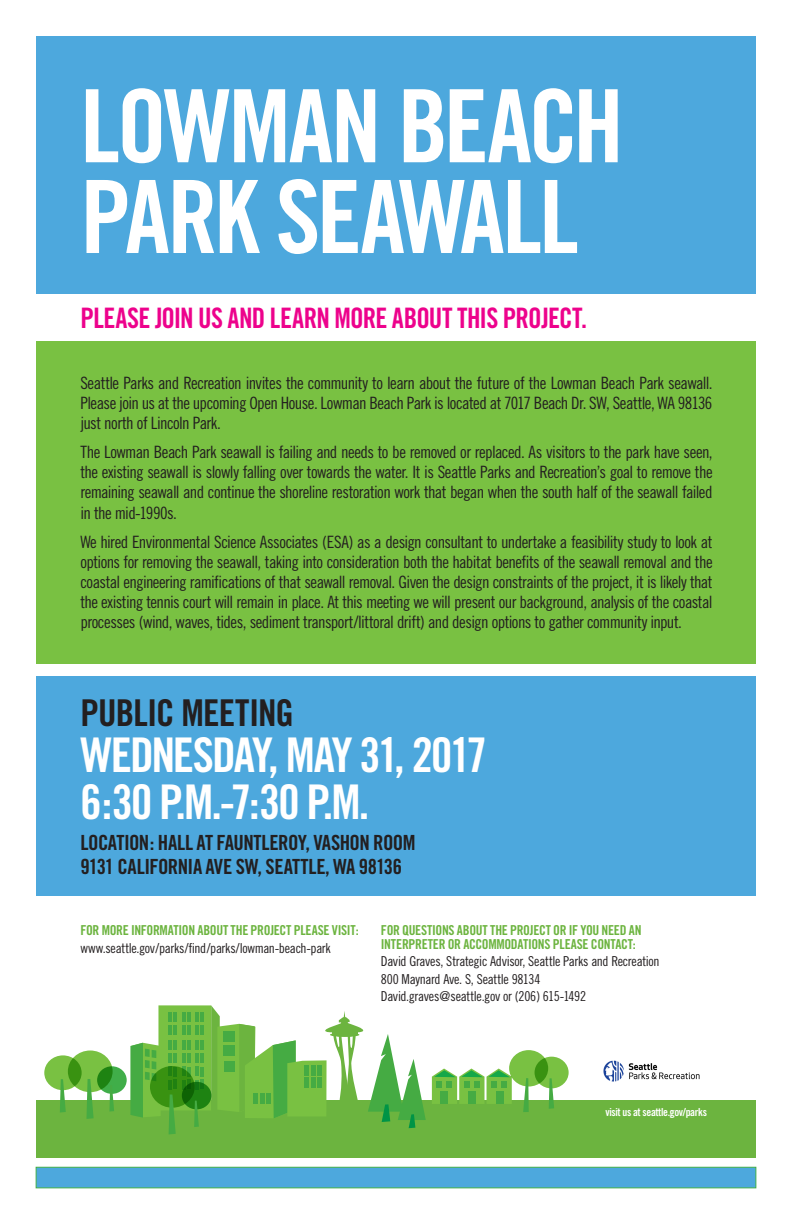
<style>
.page{position:relative;width:792px;height:1224px;background:#fff}
.page>*{position:absolute;margin:0;border:0;box-sizing:border-box;transform-origin:0 0}
.t1{font:101.2px/90.8px "Trade Gothic Bold Cond Twenty";letter-spacing:-.03em;color:#fff}
.t2{font:47.8px "Trade Gothic Bold Cond Twenty";letter-spacing:-.045em;color:#fff}
.t3{font:37px "Trade Gothic Bold Cond Twenty";letter-spacing:-.02em;color:#231f20}
.t4{font:28.2px "Trade Gothic Bold Cond Twenty";letter-spacing:-.025em;color:#ed028c;scale:.96 1}
.t5{font:20.9px "Trade Gothic Bold Cond Twenty";letter-spacing:-.025em;color:#231f20}
.t6{font:17px/20.1px "Trade Gothic Cond Eighteen";letter-spacing:-.035em;color:#231f20;text-align:justify}
.contact_info{font:13.7px "Trade Gothic Cond Eighteen";letter-spacing:-.025em;color:#231f20}
.contact_info-2{font:13.7px "Trade Gothic Bold Cond Twenty";letter-spacing:-.02em;color:#6cb43f}
.t7{font:11px "Trade Gothic Bold Cond Twenty";letter-spacing:-.03em;color:#fff}
</style>
<div class="page">
<div style="left:36px;top:341px;width:720px;height:323px;background:#79c142"></div>
<div style="left:36px;top:36px;width:720px;height:258px;background:#4da8dd"></div>
<div style="left:36px;top:677px;width:720px;height:219px;background:#4da8dd"></div>
<div style="left:36px;top:1100px;width:720px;height:58px;background:#6cb43f"></div>
<div style="left:36px;top:1167px;width:720px;height:21px;background:#4da8dd;border:1px solid #40ae49"></div>
<svg style="left:432px;top:1069px;width:80px;height:35px"></svg>
<div style="left:158px;top:1005px;width:53px;height:106px;background:#79c142"></div>
<svg style="left:130px;top:1043px;width:30px;height:75px"></svg>
<div style="left:509px;top:1050px;width:39px;height:37px;background:#79c142;border-radius:50%"></div>
<svg style="left:523px;top:1078px;width:6px;height:34px"></svg>
<svg style="left:535px;top:1057px;width:34px;height:31px"></svg>
<svg style="left:549px;top:1078px;width:5px;height:31px"></svg>
<div style="left:68px;top:1051px;width:45px;height:41px;background:#79c142;border-radius:50%"></div>
<svg style="left:86px;top:1079px;width:8px;height:40px"></svg>
<svg style="left:97px;top:1066px;width:30px;height:28px"></svg>
<svg style="left:109px;top:1085px;width:5px;height:27px"></svg>
<svg style="left:211px;top:1005px;width:215px;height:123px"></svg>
<hr style="left:332px;top:1031px;width:25px;height:3px;background:#6cb43f">
<svg style="left:330px;top:1033px;width:29px;height:4px"></svg>
<svg style="left:44px;top:1055px;width:38px;height:35px"></svg>
<svg style="left:60px;top:1079px;width:6px;height:34px"></svg>
<svg style="left:150px;top:1066px;width:45px;height:42px"></svg>
<div style="left:182px;top:1082px;width:29px;height:27px;background:#1e8312;border-radius:50%"></div>
<svg style="left:168px;top:1012px;width:36px;height:122px"></svg>
<img style="left:603px;top:1060px;width:97px;height:22px">
<p class="t1" style="left:80px;top:80px;width:545px">LOWMAN BEACH<br>PARK SEAWALL</p>
<p class="t4" style="left:80px;top:301px;width:529px">PLEASE JOIN US AND LEARN MORE ABOUT THIS PROJECT.</p>
<p class="t6" style="left:80px;top:372px;width:634px">Seattle Parks and Recreation invites the community to learn about the future of the Lowman Beach Park seawall.<br>Please join us at the upcoming Open House. Lowman Beach Park is located at 7017 Beach Dr. SW, Seattle, WA 98136 just north of Lincoln Park.</p>
<p class="t6" style="left:80px;top:442px;width:634px">The Lowman Beach Park seawall is failing and needs to be removed or replaced. As visitors to the park have seen, the existing seawall is slowly falling over towards the water. It is Seattle Parks and Recreation’s goal to remove the remaining seawall and continue the shoreline restoration work that began when the south half of the seawall failed in the mid-1990s.</p>
<p class="t6" style="left:80px;top:531px;width:634px">We hired Environmental Science Associates (ESA) as a design consultant to undertake a feasibility study to look at options for removing the seawall, taking into consideration both the habitat benefits of the seawall removal and the coastal engineering ramifications of that seawall removal. Given the design constraints of the project, it is likely that the existing tennis court will remain in place. At this meeting we will present our background, analysis of the coastal processes (wind, waves, tides, sediment transport/littoral drift) and design options to gather community input.</p>
<p class="t3" style="left:80px;top:690px;width:215px">PUBLIC MEETING</p>
<p class="t2" style="left:80px;top:726px;width:408px">WEDNESDAY, MAY 31, 2017</p>
<p class="t2" style="left:80px;top:773px;width:290px">6:30 P.M.-7:30 P.M.</p>
<p class="t5" style="left:80px;top:829px;width:336px">LOCATION: HALL AT FAUNTLEROY, VASHON ROOM</p>
<p class="t5" style="left:80px;top:854px;width:323px">9131 CALIFORNIA AVE SW, SEATTLE, WA 98136</p>
<p class="contact_info-2" style="left:80px;top:922px;width:280px">FOR MORE INFORMATION ABOUT THE PROJECT PLEASE VISIT:</p>
<p class="contact_info" style="left:80px;top:940px;width:252px">www.seattle.gov/parks/find/parks/lowman-beach-park</p>
<p class="contact_info-2" style="left:381px;top:922px;width:262px">FOR QUESTIONS ABOUT THE PROJECT OR IF YOU NEED AN</p>
<p class="contact_info-2" style="left:381px;top:936px;width:257px">INTERPRETER OR ACCOMMODATIONS PLEASE CONTACT:</p>
<p class="contact_info" style="left:381px;top:953px;width:280px">David Graves, Strategic Advisor, Seattle Parks and Recreation</p>
<p class="contact_info" style="left:381px;top:971px;width:161px">800 Maynard Ave. S, Seattle 98134</p>
<p class="contact_info" style="left:381px;top:988px;width:207px">David.graves@seattle.gov or (206) 615-1492</p>
<p class="t7" style="left:605px;top:1106px;width:103px">visit us at seattle.gov/parks</p>
</div>
